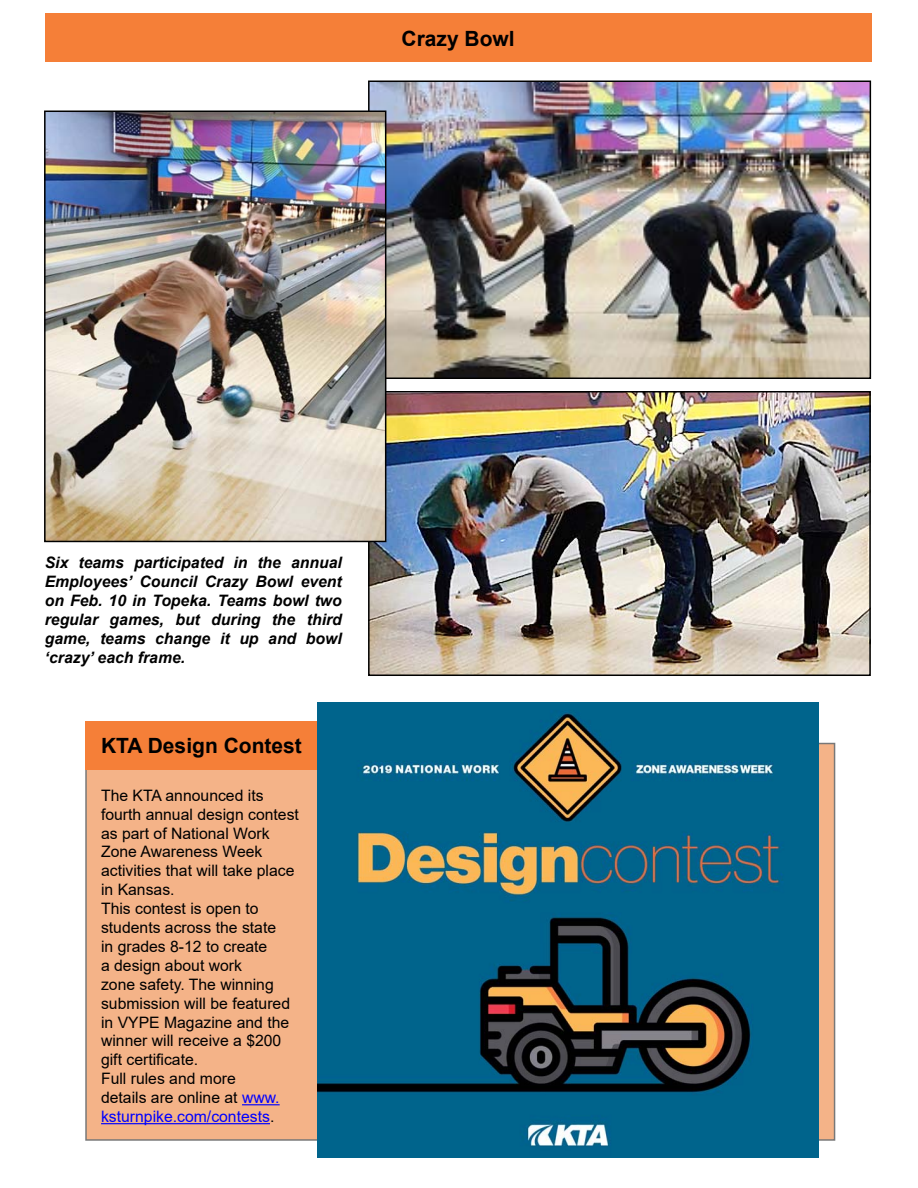
<style>
.page{position:relative;width:918px;height:1188px;background:#fff}
.page>*{position:absolute;margin:0;border:0;box-sizing:border-box;transform-origin:0 0}
.t1{font:700 21px "Arial";color:#000}
.t2{font:15.75px/18.9px "Arial";color:#000}
.t3{font:italic 700 15.75px/18.9px "Arial";color:#000;text-align:justify}
.s1{color:#00f}
</style>
<div class="page">
<div style="left:86px;top:744px;width:749px;height:396px;background:#f4b388"></div>
<div style="left:45px;top:14px;width:827px;height:48px;background:#f57f38"></div>
<hr style="left:242px;top:1104px;width:38px;height:1px;background:#00f">
<hr style="left:101px;top:1123px;width:169px;height:1px;background:#00f">
<div style="left:85px;top:721px;width:330px;height:49px;background:#f57f38"></div>
<img style="left:318px;top:702px;width:500px;height:455px">
<img style="left:371px;top:84px;width:497px;height:292px">
<div style="left:368px;top:81px;width:503px;height:298px;border:2px solid #000"></div>
<img style="left:371px;top:394px;width:497px;height:279px">
<div style="left:368px;top:391px;width:503px;height:285px;border:2px solid #000"></div>
<img style="left:47px;top:114px;width:336px;height:425px">
<div style="left:44px;top:111px;width:342px;height:431px;border:2px solid #000"></div>
<h1 class="t1" style="left:402px;top:24px;width:115px">Crazy Bowl</h1>
<p class="t3" style="left:45px;top:554px;width:299px">Six teams participated in the annual Employees’ Council Crazy Bowl event on Feb. 10 in Topeka. Teams bowl two regular games, but during the third game, teams change it up and bowl ‘crazy’ each frame.</p>
<h1 class="t1" style="left:101px;top:731px;width:202px">KTA Design Contest</h1>
<p class="t2" style="left:101px;top:786px;width:199px">The KTA announced its fourth annual design contest as part of National Work<br>Zone Awareness Week activities that will take place in Kansas.<br>This contest is open to students across the state<br>in grades 8-12 to create<br>a design about work<br>zone safety. The winning submission will be featured in VYPE Magazine and the winner will receive a $200 gift certificate.<br>Full rules and more<br>details are online at <span class="s1">www. ksturnpike.com/contests</span>.</p>
</div>
